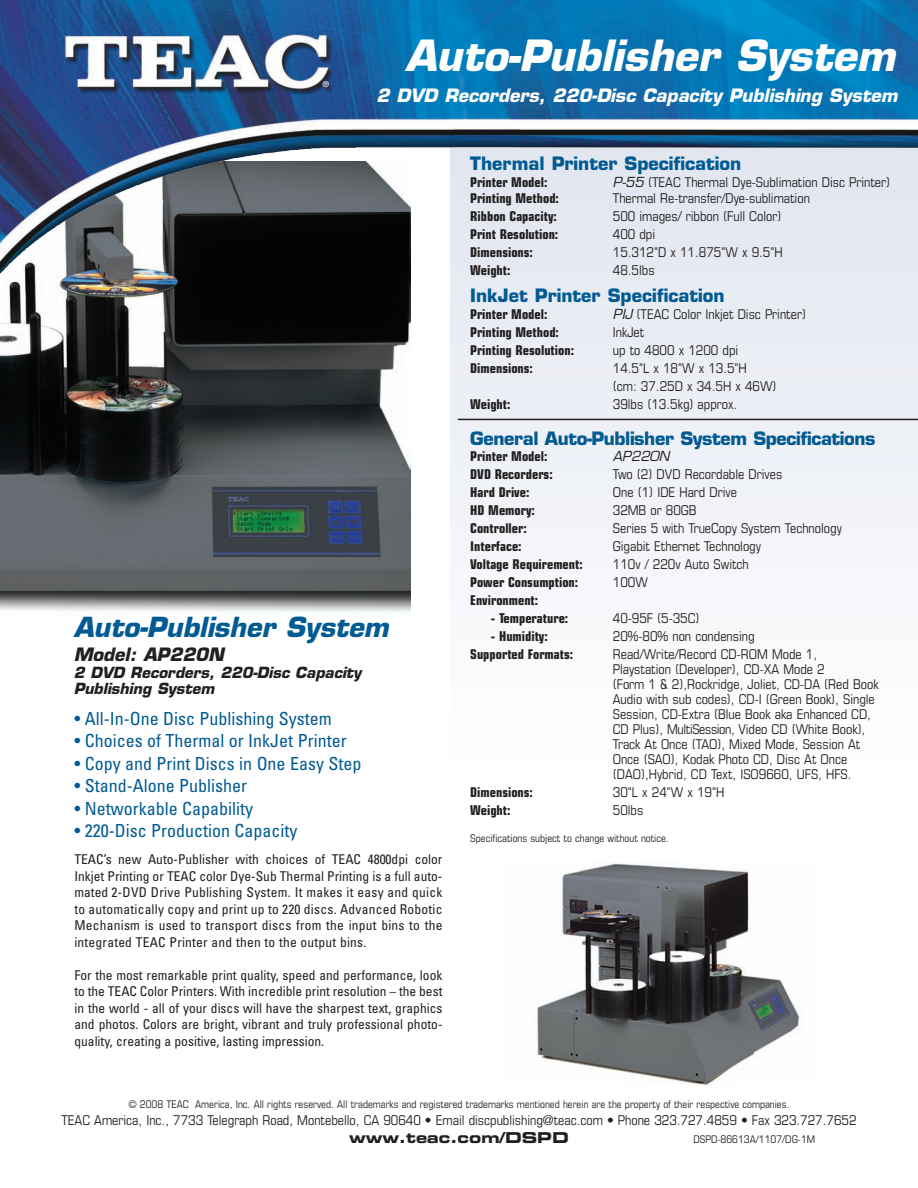
<style>
.page{position:relative;width:918px;height:1188px;background:#fff}
.page>*{position:absolute;margin:0;border:0;box-sizing:border-box;transform-origin:0 0}
.t1{font:italic 700 42px "Eurostile";color:#fff}
.t2{font:italic 700 27px "Eurostile";color:#015b92}
.t3{font:condensed 18px "Univers";color:#015b92}
.t4{font:700 18px "Eurostile";color:#015b92}
.t5{font:italic 700 18px "Eurostile";color:#fff}
.t6{font:700 18px "Eurostile";letter-spacing:-.02em;color:#015b92}
.t7{font:italic 700 18px "Eurostile";color:#231f20}
.t8{font:italic 700 15px/16.5px "Eurostile";color:#231f20}
.t9{font:15px "Eurostile Bold Extended Two";color:#231f20}
.t10{font:condensed 13.5px/15px "Eurostile";color:#231f20}
.t11{font:condensed 13.5px/16.5px "Univers";letter-spacing:.01em;color:#231f20;text-align:justify}
.t12{font:700 condensed 13.5px "Eurostile";color:#231f20}
.t13{font:italic 13.5px "Eurostile";color:#231f20}
.t14{font:condensed 10.5px "Eurostile";color:#231f20}
.s1{font-style:italic;font-stretch:normal}
</style>
<div class="page">
<img style="left:537px;top:862px;width:263px;height:223px">
<img style="left:0;top:216px;width:410px;height:396px">
<div style="left:450px;top:148px;width:468px;height:620px;background:linear-gradient(to right,#f0f3f7,#f0f3f7)"></div>
<img style="left:0;top:0;width:918px;height:216px">
<hr style="left:458px;top:419px;width:460px;height:1px;background:#231f20">
<h1 class="t1" style="left:405px;top:39px;width:491px">Auto-Publisher System</h1>
<h3 class="t5" style="left:377px;top:89px;width:523px">2 DVD Recorders, 220-Disc Capacity Publishing System</h3>
<h2 class="t2" style="left:74px;top:617px;width:316px">Auto-Publisher System</h2>
<h3 class="t7" style="left:74px;top:648px;width:152px">Model: AP220N</h3>
<p class="t8" style="left:74px;top:665px;width:289px">2 DVD Recorders, 220-Disc Capacity<br>Publishing System</p>
<h3 class="t3" style="left:74px;top:712px;width:259px">• All-In-One Disc Publishing System</h3>
<h3 class="t3" style="left:74px;top:734px;width:274px">• Choices of Thermal or InkJet Printer</h3>
<h3 class="t3" style="left:74px;top:757px;width:289px">• Copy and Print Discs in One Easy Step</h3>
<h3 class="t3" style="left:74px;top:779px;width:174px">• Stand-Alone Publisher</h3>
<h3 class="t3" style="left:74px;top:802px;width:180px">• Networkable Capability</h3>
<h3 class="t3" style="left:74px;top:824px;width:225px">• 220-Disc Production Capacity</h3>
<p class="t11" style="left:74px;top:852px;width:370px">TEAC’s new Auto-Publisher with choices of TEAC 4800dpi color Inkjet Printing or TEAC color Dye-Sub Thermal Printing is a full auto&shy;mated 2-DVD Drive Publishing System. It makes it easy and quick to automatically copy and print up to 220 discs. Advanced Robotic Mechanism is used to transport discs from the input bins to the integrated TEAC Printer and then to the output bins.</p>
<p class="t11" style="left:74px;top:968px;width:370px">For the most remarkable print quality, speed and performance, look to the TEAC Color Printers. With incredible print resolution – the best in the world - all of your discs will have the sharpest text, graphics and photos. Colors are bright, vibrant and truly professional photo&shy;quality, creating a positive, lasting impression.</p>
<h3 class="t4" style="left:470px;top:157px;width:273px">Thermal Printer Specification</h3>
<p class="t12" style="left:470px;top:177px;width:79px">Printer Model:</p>
<p class="t10" style="left:613px;top:176px;width:279px"><span class="s1">P-55</span> (TEAC Thermal Dye-Sublimation Disc Printer)</p>
<p class="t12" style="left:470px;top:193px;width:90px">Printing Method:</p>
<p class="t10" style="left:613px;top:192px;width:199px">Thermal Re-transfer/Dye-sublimation</p>
<p class="t12" style="left:470px;top:211px;width:88px">Ribbon Capacity:</p>
<p class="t10" style="left:613px;top:210px;width:170px">500 images/ ribbon (Full Color)</p>
<p class="t12" style="left:470px;top:229px;width:90px">Print Resolution:</p>
<p class="t10" style="left:613px;top:228px;width:44px">400 dpi</p>
<p class="t12" style="left:470px;top:247px;width:64px">Dimensions:</p>
<p class="t10" style="left:613px;top:246px;width:171px">15.312"D x 11.875"W x 9.5"H</p>
<p class="t12" style="left:470px;top:265px;width:42px">Weight:</p>
<p class="t10" style="left:613px;top:264px;width:43px">48.5lbs</p>
<h3 class="t4" style="left:470px;top:289px;width:256px">InkJet Printer Specification</h3>
<p class="t12" style="left:470px;top:309px;width:79px">Printer Model:</p>
<p class="t10" style="left:613px;top:308px;width:195px"><span class="s1">PIJ</span> (TEAC Color Inkjet Disc Printer)</p>
<p class="t12" style="left:470px;top:327px;width:90px">Printing Method:</p>
<p class="t10" style="left:613px;top:326px;width:33px">InkJet</p>
<p class="t12" style="left:470px;top:345px;width:105px">Printing Resolution:</p>
<p class="t10" style="left:613px;top:344px;width:127px">up to 4800 x 1200 dpi</p>
<p class="t12" style="left:470px;top:363px;width:64px">Dimensions:</p>
<p class="t10" style="left:613px;top:360px;width:165px;line-height:18px">14.5"L x 18"W x 13.5"H<br>(cm: 37.25D x 34.5H x 46W)</p>
<p class="t12" style="left:470px;top:399px;width:42px">Weight:</p>
<p class="t10" style="left:613px;top:398px;width:126px">39lbs (13.5kg) approx.</p>
<h3 class="t6" style="left:470px;top:431px;width:407px">General Auto-Publisher System Specifications</h3>
<p class="t12" style="left:470px;top:451px;width:79px">Printer Model:</p>
<p class="t13" style="left:613px;top:451px;width:58px">AP220N</p>
<p class="t12" style="left:470px;top:469px;width:84px">DVD Recorders:</p>
<p class="t10" style="left:613px;top:468px;width:171px">Two (2) DVD Recordable Drives</p>
<p class="t12" style="left:470px;top:487px;width:61px">Hard Drive:</p>
<p class="t10" style="left:613px;top:486px;width:126px">One (1) IDE Hard Drive</p>
<p class="t12" style="left:470px;top:505px;width:66px">HD Memory:</p>
<p class="t10" style="left:613px;top:504px;width:85px">32MB or 80GB</p>
<p class="t12" style="left:470px;top:523px;width:58px">Controller:</p>
<p class="t10" style="left:613px;top:522px;width:231px">Series 5 with TrueCopy System Technology</p>
<p class="t12" style="left:470px;top:541px;width:53px">Interface:</p>
<p class="t10" style="left:613px;top:540px;width:150px">Gigabit Ethernet Technology</p>
<p class="t12" style="left:470px;top:559px;width:114px">Voltage Requirement:</p>
<p class="t10" style="left:613px;top:558px;width:138px">110v / 220v Auto Switch</p>
<p class="t12" style="left:470px;top:577px;width:109px">Power Consumption:</p>
<p class="t10" style="left:613px;top:576px;width:37px">100W</p>
<p class="t12" style="left:470px;top:595px;width:69px">Environment:</p>
<p class="t12" style="left:491px;top:613px;width:79px">- Temperature:</p>
<p class="t10" style="left:613px;top:612px;width:88px">40-95F (5-35C)</p>
<p class="t12" style="left:491px;top:631px;width:58px">- Humidity:</p>
<p class="t10" style="left:613px;top:630px;width:143px">20%-80% non condensing</p>
<p class="t12" style="left:470px;top:649px;width:104px">Supported Formats:</p>
<p class="t10" style="left:613px;top:648px;width:267px">Read/Write/Record CD-ROM Mode 1, Playstation (Developer), CD-XA Mode 2<br>(Form 1 &amp; 2),Rockridge, Joliet, CD-DA (Red Book Audio with sub codes), CD-I (Green Book), Single Session, CD-Extra (Blue Book aka Enhanced CD, CD Plus), MultiSession, Video CD (White Book), Track At Once (TAO), Mixed Mode, Session At Once (SAO), Kodak Photo CD, Disc At Once (DAO),Hybrid, CD Text, ISO9660, UFS, HFS.</p>
<p class="t12" style="left:470px;top:787px;width:64px">Dimensions:</p>
<p class="t10" style="left:613px;top:786px;width:113px">30"L x 24"W x 19"H</p>
<p class="t12" style="left:470px;top:805px;width:42px">Weight:</p>
<p class="t10" style="left:613px;top:804px;width:32px">50lbs</p>
<p class="t14" style="left:470px;top:835px;width:200px">Specifications subject to change without notice.</p>
<p class="t14" style="left:128px;top:1101px;width:663px">© 2008 TEAC America, Inc. All rights reserved. All trademarks and registered trademarks mentioned herein are the property of their respective companies.</p>
<p class="t10" style="left:61px;top:1113px;width:797px">TEAC America, Inc., 7733 Telegraph Road, Montebello, CA 90640 • Email discpublishing@teac.com • Phone 323.727.4859 • Fax 323.727.7652</p>
<p class="t9" style="left:349px;top:1132px;width:221px">www.teac.com/DSPD</p>
<p class="t14" style="left:693px;top:1136px;width:123px">DSPD-86613A/1107/DG-1M</p>
</div>
